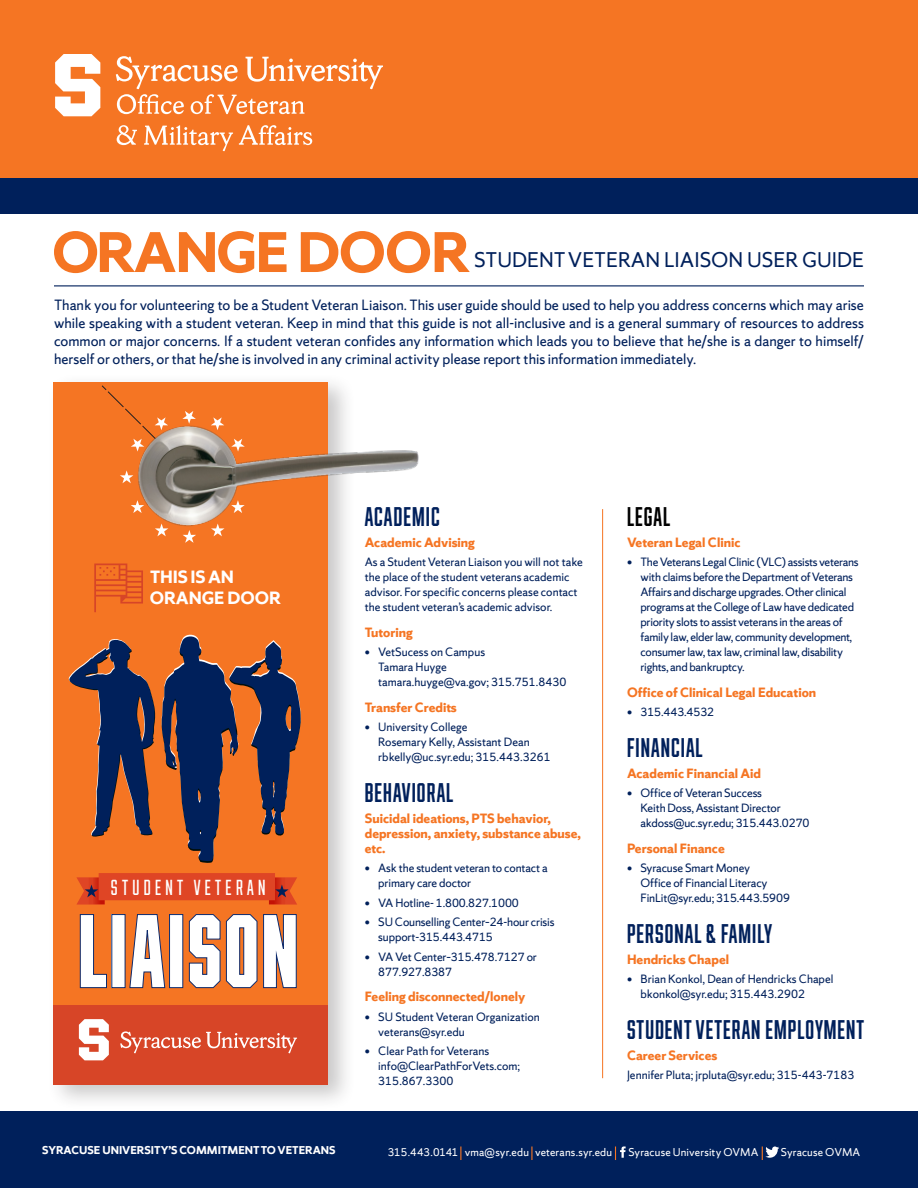
<style>
.page{position:relative;width:918px;height:1188px;background:#fff}
.page>*{position:absolute;margin:0;border:0;box-sizing:border-box;transform-origin:0 0}
.t1{font:900 104.4px "Syracuse Block Cnd";letter-spacing:.02em;color:#fff}
.Blue_head_1{font:700 27px "Syracuse Block Cnd";letter-spacing:.04em;color:#00205b}
.t2{font:700 27px "Syracuse Block Cnd";letter-spacing:.04em;color:#000}
.Program_text{font:22.5px "Sherman Sans";color:#00205b}
.t3{font:500 21.75px "Syracuse Block Cnd";letter-spacing:.2em;color:#fff}
.t4{font:700 18.9px "Sherman Sans";color:#fff}
.intro_text{font:15.75px/18px "Sherman Sans";color:#00205b;text-align:justify}
.Orange_Head_2{font:700 14.25px/15px "Sherman Sans";color:#f57523}
.Program_text-2{font:12.75px/15px "Sherman Sans";letter-spacing:-.01em;color:#00205b}
.t5{font:12px "Sherman Sans";letter-spacing:.01em;color:#fff}
.t6{font:700 12px "Sherman Sans";color:#fff}
</style>
<div class="page">
<div style="left:0;top:0;width:918px;height:182px;background:#f57523"></div>
<div style="left:0;top:178px;width:918px;height:36px;background:#00205b"></div>
<svg style="left:55px;top:54px;width:45px;height:62px"></svg>
<svg style="left:116px;top:56px;width:267px;height:58px"></svg>
<svg style="left:117px;top:125px;width:20px;height:20px"></svg>
<svg style="left:144px;top:125px;width:89px;height:26px"></svg>
<svg style="left:239px;top:125px;width:73px;height:20px"></svg>
<div style="left:0;top:1112px;width:918px;height:76px;background:#00205b"></div>
<svg style="left:762px;top:1147px;width:17px;height:13px"></svg>
<svg style="left:531px;top:1147px;width:1px;height:13px"></svg>
<svg style="left:460px;top:1147px;width:1px;height:13px"></svg>
<svg style="left:615px;top:1147px;width:11px;height:13px"></svg>
<hr style="left:602px;top:509px;width:1px;height:569px;background:#f57523">
<div style="left:46px;top:372px;width:310px;height:739px;background:#231f20;opacity:.25"></div>
<div style="left:53px;top:382px;width:275px;height:702px;background:#f57523"></div>
<svg style="left:69px;top:639px;width:86px;height:198px"></svg>
<svg style="left:161px;top:634px;width:140px;height:229px"></svg>
<div style="left:53px;top:1005px;width:275px;height:79px;background:#d74527"></div>
<svg style="left:120px;top:1031px;width:177px;height:23px"></svg>
<svg style="left:79px;top:1019px;width:30px;height:41px"></svg>
<svg style="left:94px;top:564px;width:49px;height:48px"></svg>
<div style="left:99px;top:873px;width:176px;height:27px;background:#df4525"></div>
<svg style="left:79px;top:914px;width:28px;height:74px"></svg>
<svg style="left:129px;top:914px;width:37px;height:75px"></svg>
<div style="left:169px;top:914px;width:14px;height:74px;border:1px solid #0d2b6d"></div>
<svg style="left:188px;top:914px;width:109px;height:74px"></svg>
<svg style="left:269px;top:877px;width:28px;height:28px"></svg>
<svg style="left:76px;top:877px;width:29px;height:28px"></svg>
<svg style="left:183px;top:534px;width:13px;height:9px"></svg>
<svg style="left:120px;top:470px;width:9px;height:13px"></svg>
<svg style="left:185px;top:411px;width:9px;height:4px"></svg>
<svg style="left:101px;top:385px;width:31px;height:30px"></svg>
<img style="left:129px;top:415px;width:290px;height:119px">
<svg style="left:54px;top:231px;width:416px;height:42px"></svg>
<hr style="left:54px;top:285px;width:810px;height:1px;background:#00205b">
<p class="Program_text" style="left:474px;top:246px;width:391px">STUDENT VETERAN LIAISON USER GUIDE</p>
<p class="intro_text" style="left:54px;top:296px;width:812px">Thank you for volunteering to be a Student Veteran Liaison. This user guide should be used to help you address concerns which may arise while speaking with a student veteran. Keep in mind that this guide is not all-inclusive and is a general summary of resources to address common or major concerns. If a student veteran confides any information which leads you to believe that he/she is a danger to himself/ herself or others, or that he/she is involved in any criminal activity please report this information immediately.</p>
<p class="t4" style="left:150px;top:566px;width:85px">THIS IS AN</p>
<p class="t4" style="left:150px;top:586px;width:133px">ORANGE DOOR</p>
<p class="t3" style="left:111px;top:877px;width:156px">STUDENT VETERAN</p>
<p class="t1" style="left:78px;top:898px;width:222px">LIAISON</p>
<p class="Blue_head_1" style="left:365px;top:503px;width:76px">ACADEMIC</p>
<p class="Orange_Head_2" style="left:365px;top:534px;width:112px">Academic Advising</p>
<p class="Program_text-2" style="left:365px;top:555px;width:220px">As a Student Veteran Liaison you will not take the place of the student veterans academic advisor. For specific concerns please contact the student veteran’s academic advisor.</p>
<p class="Orange_Head_2" style="left:365px;top:624px;width:49px">Tutoring</p>
<p class="Program_text-2" style="left:365px;top:645px;width:122px">• VetSucess on Campus</p>
<p class="Program_text-2" style="left:378px;top:660px;width:70px">Tamara Huyge</p>
<p class="Program_text-2" style="left:378px;top:675px;width:190px">tamara.huyge@va.gov; 315.751.8430</p>
<p class="Orange_Head_2" style="left:365px;top:699px;width:94px">Transfer Credits</p>
<p class="Program_text-2" style="left:378px;top:720px;width:174px;text-indent:-14px">• University College<br>Rosemary Kelly, Assistant Dean rbkelly@uc.syr.edu; 315.443.3261</p>
<p class="Blue_head_1" style="left:365px;top:779px;width:90px">BEHAVIORAL</p>
<p class="Orange_Head_2" style="left:365px;top:810px;width:218px">Suicidal ideations, PTS behavior, depression, anxiety, substance abuse, etc.</p>
<p class="Program_text-2" style="left:378px;top:861px;width:171px;text-indent:-14px">• Ask the student veteran to contact a primary care doctor</p>
<p class="Program_text-2" style="left:365px;top:895px;width:156px">• VA Hotline- 1.800.827.1000</p>
<p class="Program_text-2" style="left:378px;top:915px;width:178px;text-indent:-14px">• SU Counselling Center–24-hour crisis support-315.443.4715</p>
<p class="Program_text-2" style="left:378px;top:949px;width:160px;text-indent:-14px">• VA Vet Center–315.478.7127 or<br>877.927.8387</p>
<p class="Orange_Head_2" style="left:365px;top:989px;width:162px">Feeling disconnected/lonely</p>
<p class="Program_text-2" style="left:378px;top:1009px;width:163px;text-indent:-14px">• SU Student Veteran Organization veterans@syr.edu</p>
<p class="Program_text-2" style="left:378px;top:1044px;width:143px;text-indent:-14px">• Clear Path for Veterans info@ClearPathForVets.com;<br>315.867.3300</p>
<h2 class="t2" style="left:627px;top:503px;width:45px">LEGAL</h2>
<p class="Orange_Head_2" style="left:627px;top:534px;width:115px">Veteran Legal Clinic</p>
<p class="Program_text-2" style="left:640px;top:555px;width:220px;text-indent:-14px">• The Veterans Legal Clinic (VLC) assists veterans with claims before the Department of Veterans Affairs and discharge upgrades. Other clinical programs at the College of Law have dedicated priority slots to assist veterans in the areas of family law, elder law, community development, consumer law, tax law, criminal law, disability rights, and bankruptcy.</p>
<p class="Orange_Head_2" style="left:627px;top:684px;width:191px">Office of Clinical Legal Education</p>
<p class="Program_text-2" style="left:627px;top:705px;width:89px">• 315.443.4532</p>
<h2 class="Blue_head_1" style="left:627px;top:734px;width:77px">FINANCIAL</h2>
<p class="Orange_Head_2" style="left:627px;top:765px;width:136px">Academic Financial Aid</p>
<p class="Program_text-2" style="left:640px;top:786px;width:171px;text-indent:-14px">• Office of Veteran Success<br>Keith Doss, Assistant Director akdoss@uc.syr.edu; 315.443.0270</p>
<p class="Orange_Head_2" style="left:627px;top:840px;width:99px">Personal Finance</p>
<p class="Program_text-2" style="left:640px;top:861px;width:151px;text-indent:-14px">• Syracuse Smart Money<br>Office of Financial Literacy<br>FinLit@syr.edu; 315.443.5909</p>
<h2 class="Blue_head_1" style="left:627px;top:920px;width:147px">PERSONAL &amp; FAMILY</h2>
<p class="Orange_Head_2" style="left:627px;top:951px;width:104px">Hendricks Chapel</p>
<p class="Program_text-2" style="left:640px;top:972px;width:194px;text-indent:-14px">• Brian Konkol, Dean of Hendricks Chapel bkonkol@syr.edu; 315.443.2902</p>
<h2 class="Blue_head_1" style="left:627px;top:1016px;width:239px">STUDENT VETERAN EMPLOYMENT</h2>
<p class="Orange_Head_2" style="left:627px;top:1047px;width:92px">Career Services</p>
<p class="Program_text-2" style="left:627px;top:1068px;width:229px">Jennifer Pluta; jrpluta@syr.edu; 315-443-7183</p>
<p class="t6" style="left:42px;top:1143px;width:295px">SYRACUSE UNIVERSITY’S COMMITMENT TO VETERANS</p>
<p class="t5" style="left:388px;top:1145px;width:226px">315.443.0141 vma@syr.edu veterans.syr.edu</p>
<p class="t5" style="left:628px;top:1145px;width:132px">Syracuse University OVMA</p>
<p class="t5" style="left:781px;top:1145px;width:81px">Syracuse OVMA</p>
</div>
